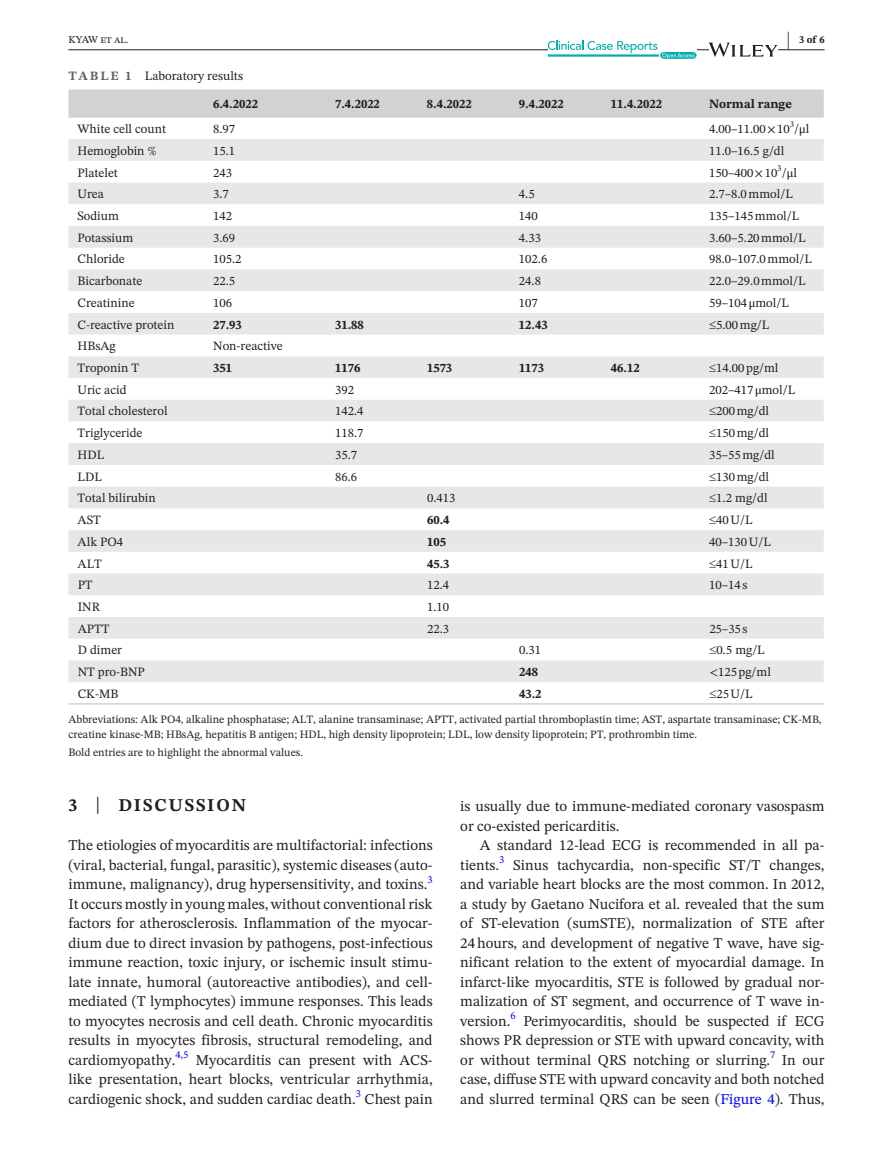
<style>
.page{position:relative;width:893px;height:1174px;background:#fff}
.page>*{position:absolute;margin:0;border:0;box-sizing:border-box;transform-origin:0 0}
.t1{font:700 21px "STIX Two Text";color:#231f20;scale:.42 1}
.t2{font:700 18px "STIX Two Text";letter-spacing:.1em;color:#231f20}
.t3{font:15px/19.5px "STIX Two Text";color:#231f20;text-align:justify}
.t4{font:12.75px "STIX Two Text";color:#231f20}
.t5{font:700 12.75px "STIX Two Text";color:#231f20}
.t6{font:11.25px/15.8px "STIX Two Text";color:#231f20}
.t7{font:10.5px "STIX Two Text";color:#231f20}
.t8{font:10.5px "STIX Two Text";color:#00f}
.t9{font:700 10.5px "STIX Two Text";color:#231f20}
.t10{font:8.85px "STIX Two Text";color:#231f20}
.s1{font-weight:700;color:#636366}
.s2{font-family:"STIX"}
.s3{font-weight:400;font-size:23.7px}
.s4{color:#00f}
</style>
<div class="page">
<hr style="left:68px;top:49px;width:756px;height:1px;background:#231f20">
<svg style="left:548px;top:41px;width:148px;height:18px"></svg>
<svg style="left:709px;top:43px;width:68px;height:14px"></svg>
<div style="left:68px;top:90px;width:756px;height:28px;background:#d1d2d4"></div>
<svg style="left:68px;top:139px;width:756px;height:543px;fill:#eaebec"></svg>
<hr style="left:68px;top:703px;width:136px;height:1px;background:#d1d2d4">
<hr style="left:204px;top:703px;width:122px;height:1px;background:#d1d2d4">
<hr style="left:326px;top:703px;width:92px;height:1px;background:#d1d2d4">
<hr style="left:418px;top:703px;width:92px;height:1px;background:#d1d2d4">
<hr style="left:510px;top:703px;width:92px;height:1px;background:#d1d2d4">
<hr style="left:602px;top:703px;width:98px;height:1px;background:#d1d2d4">
<hr style="left:700px;top:703px;width:124px;height:1px;background:#d1d2d4">
<h1 class="t1" style="left:787px;top:24px;width:8px">|</h1>
<p class="t7" style="left:68px;top:32px;width:62px">KYAW et al.</p>
<p class="t9" style="left:799px;top:32px;width:27px">3 of 6</p>
<p class="t4" style="left:68px;top:66px;width:176px"><span class="s1">TABLE 1</span> Laboratory results</p>
<p class="t5" style="left:213px;top:95px;width:46px">6.4.2022</p>
<p class="t5" style="left:335px;top:95px;width:46px">7.4.2022</p>
<p class="t5" style="left:427px;top:95px;width:46px">8.4.2022</p>
<p class="t5" style="left:519px;top:95px;width:46px">9.4.2022</p>
<p class="t5" style="left:611px;top:95px;width:53px">11.4.2022</p>
<p class="t5" style="left:709px;top:95px;width:84px">Normal range</p>
<p class="t4" style="left:77px;top:120px;width:90px">White cell count</p>
<p class="t4" style="left:213px;top:120px;width:24px">8.97</p>
<p class="t4" style="left:709px;top:120px;width:102px">4.00–11.00<span class="s2">×</span>10 /<span class="s2">μ</span>l</p>
<p class="t10" style="left:790px;top:118px;width:6px">3</p>
<p class="t4" style="left:77px;top:141px;width:81px">Hemoglobin %</p>
<p class="t4" style="left:213px;top:141px;width:24px">15.1</p>
<p class="t4" style="left:709px;top:141px;width:77px">11.0–16.5 g/dl</p>
<p class="t4" style="left:77px;top:163px;width:42px">Platelet</p>
<p class="t4" style="left:213px;top:163px;width:20px">243</p>
<p class="t4" style="left:709px;top:163px;width:89px">150–400<span class="s2">×</span>10<sup>3</sup>/<span class="s2">μ</span>l</p>
<p class="t4" style="left:77px;top:185px;width:28px">Urea</p>
<p class="t4" style="left:213px;top:185px;width:17px">3.7</p>
<p class="t4" style="left:519px;top:185px;width:17px">4.5</p>
<p class="t4" style="left:709px;top:185px;width:85px">2.7–8.0mmol/L</p>
<p class="t4" style="left:77px;top:207px;width:43px">Sodium</p>
<p class="t4" style="left:213px;top:207px;width:20px">142</p>
<p class="t4" style="left:519px;top:207px;width:20px">140</p>
<p class="t4" style="left:709px;top:207px;width:92px">135–145mmol/L</p>
<p class="t4" style="left:77px;top:228px;width:57px">Potassium</p>
<p class="t4" style="left:213px;top:228px;width:24px">3.69</p>
<p class="t4" style="left:519px;top:228px;width:24px">4.33</p>
<p class="t4" style="left:709px;top:228px;width:98px">3.60–5.20mmol/L</p>
<p class="t4" style="left:77px;top:250px;width:49px">Chloride</p>
<p class="t4" style="left:213px;top:250px;width:30px">105.2</p>
<p class="t4" style="left:519px;top:250px;width:30px">102.6</p>
<p class="t4" style="left:709px;top:250px;width:104px">98.0–107.0mmol/L</p>
<p class="t4" style="left:78px;top:272px;width:66px">Bicarbonate</p>
<p class="t4" style="left:213px;top:272px;width:24px">22.5</p>
<p class="t4" style="left:519px;top:272px;width:24px">24.8</p>
<p class="t4" style="left:709px;top:272px;width:98px">22.0–29.0mmol/L</p>
<p class="t4" style="left:78px;top:293px;width:59px">Creatinine</p>
<p class="t4" style="left:213px;top:293px;width:20px">106</p>
<p class="t4" style="left:519px;top:293px;width:20px">107</p>
<p class="t4" style="left:709px;top:293px;width:81px">59–104<span class="s2">μ</span>mol/L</p>
<p class="t4" style="left:78px;top:315px;width:98px">C-reactive protein</p>
<p class="t5" style="left:213px;top:315px;width:30px">27.93</p>
<p class="t5" style="left:335px;top:315px;width:30px">31.88</p>
<p class="t5" style="left:519px;top:315px;width:30px">12.43</p>
<p class="t4" style="left:709px;top:315px;width:62px">≤5.00mg/L</p>
<p class="t4" style="left:78px;top:337px;width:40px">HBsAg</p>
<p class="t4" style="left:213px;top:337px;width:71px">Non-reactive</p>
<p class="t4" style="left:78px;top:359px;width:63px">Troponin T</p>
<p class="t5" style="left:213px;top:359px;width:20px">351</p>
<p class="t5" style="left:335px;top:359px;width:27px">1176</p>
<p class="t5" style="left:427px;top:359px;width:27px">1573</p>
<p class="t5" style="left:519px;top:359px;width:27px">1173</p>
<p class="t5" style="left:611px;top:359px;width:30px">46.12</p>
<p class="t4" style="left:709px;top:359px;width:71px">≤14.00pg/ml</p>
<p class="t4" style="left:78px;top:380px;width:51px">Uric acid</p>
<p class="t4" style="left:335px;top:380px;width:20px">392</p>
<p class="t4" style="left:709px;top:380px;width:87px">202–417<span class="s2">μ</span>mol/L</p>
<p class="t4" style="left:78px;top:402px;width:92px">Total cholesterol</p>
<p class="t4" style="left:335px;top:402px;width:30px">142.4</p>
<p class="t4" style="left:709px;top:402px;width:61px">≤200mg/dl</p>
<p class="t4" style="left:78px;top:424px;width:66px">Triglyceride</p>
<p class="t4" style="left:335px;top:424px;width:30px">118.7</p>
<p class="t4" style="left:709px;top:424px;width:61px">≤150mg/dl</p>
<p class="t4" style="left:78px;top:445px;width:28px">HDL</p>
<p class="t4" style="left:335px;top:445px;width:24px">35.7</p>
<p class="t4" style="left:709px;top:445px;width:67px">35–55mg/dl</p>
<p class="t4" style="left:78px;top:467px;width:26px">LDL</p>
<p class="t4" style="left:335px;top:467px;width:24px">86.6</p>
<p class="t4" style="left:709px;top:467px;width:61px">≤130mg/dl</p>
<p class="t4" style="left:78px;top:489px;width:80px">Total bilirubin</p>
<p class="t4" style="left:427px;top:489px;width:30px">0.413</p>
<p class="t4" style="left:709px;top:489px;width:60px">≤1.2 mg/dl</p>
<p class="t4" style="left:78px;top:511px;width:25px">AST</p>
<p class="t5" style="left:427px;top:511px;width:24px">60.4</p>
<p class="t4" style="left:709px;top:511px;width:45px">≤40U/L</p>
<p class="t4" style="left:78px;top:532px;width:47px">Alk PO4</p>
<p class="t5" style="left:427px;top:532px;width:20px">105</p>
<p class="t4" style="left:709px;top:532px;width:63px">40–130U/L</p>
<p class="t4" style="left:78px;top:554px;width:26px">ALT</p>
<p class="t5" style="left:427px;top:554px;width:24px">45.3</p>
<p class="t4" style="left:709px;top:554px;width:45px">≤41U/L</p>
<p class="t4" style="left:78px;top:576px;width:16px">PT</p>
<p class="t4" style="left:427px;top:576px;width:24px">12.4</p>
<p class="t4" style="left:709px;top:576px;width:40px">10–14 s</p>
<p class="t4" style="left:78px;top:597px;width:24px">INR</p>
<p class="t4" style="left:427px;top:597px;width:24px">1.10</p>
<p class="t4" style="left:78px;top:619px;width:33px">APTT</p>
<p class="t4" style="left:427px;top:619px;width:24px">22.3</p>
<p class="t4" style="left:709px;top:619px;width:40px">25–35 s</p>
<p class="t4" style="left:78px;top:641px;width:46px">D dimer</p>
<p class="t4" style="left:519px;top:641px;width:24px">0.31</p>
<p class="t4" style="left:709px;top:641px;width:57px">≤0.5 mg/L</p>
<p class="t4" style="left:78px;top:663px;width:69px">NT pro-BNP</p>
<p class="t5" style="left:519px;top:663px;width:20px">248</p>
<p class="t4" style="left:709px;top:663px;width:63px"><span class="s2">&lt;</span>125pg/ml</p>
<p class="t4" style="left:78px;top:684px;width:42px">CK-MB</p>
<p class="t5" style="left:519px;top:684px;width:24px">43.2</p>
<p class="t4" style="left:709px;top:684px;width:45px">≤25U/L</p>
<p class="t6" style="left:68px;top:711px;width:755px">Abbreviations: Alk PO4, alkaline phosphatase; ALT, alanine transaminase; APTT, activated partial thromboplastin time; AST, aspartate transaminase; CK-MB, creatine kinase-MB; HBsAg, hepatitis B antigen; HDL, high density lipoprotein; LDL, low density lipoprotein; PT, prothrombin time.</p>
<p class="t6" style="left:68px;top:744px;width:236px">Bold entries are to highlight the abnormal values.</p>
<p class="t2" style="left:68px;top:792px;width:179px">3 <span class="s3">|</span> DISCUSSION</p>
<p class="t3" style="left:68px;top:835px;width:366px">The etiologies of myocarditis are multifactorial: infections (viral, bacterial, fungal, parasitic), systemic diseases (auto&shy;immune, malignancy), drug hypersensitivity, and toxins.</p>
<p class="t8" style="left:427px;top:871px;width:7px">3</p>
<p class="t3" style="left:68px;top:894px;width:366px">It occurs mostly in young males, without conventional risk factors for atherosclerosis. Inflammation of the myocar&shy;dium due to direct invasion by pathogens, post-infectious immune reaction, toxic injury, or ischemic insult stimu&shy;late innate, humoral (autoreactive antibodies), and cell&shy;mediated (T lymphocytes) immune responses. This leads to myocytes necrosis and cell death. Chronic myocarditis results in myocytes fibrosis, structural remodeling, and cardiomyopathy.</p>
<p class="t8" style="left:175px;top:1047px;width:14px">4,5</p>
<p class="t3" style="left:68px;top:1050px;width:366px;text-indent:127px">Myocarditis can present with ACS&shy;like presentation, heart blocks, ventricular arrhythmia, cardiogenic shock, and sudden cardiac death.</p>
<p class="t8" style="left:356px;top:1086px;width:7px">3</p>
<p class="t3" style="left:365px;top:1089px;width:70px">Chest pain</p>
<p class="t3" style="left:460px;top:796px;width:366px">is usually due to immune-mediated coronary vasospasm or co-existed pericarditis.</p>
<p class="t3" style="left:460px;top:835px;width:366px;text-indent:20px">A standard 12-lead ECG is recommended in all pa&shy;tients.<sup>3</sup></p>
<p class="t3" style="left:460px;top:855px;width:366px;text-indent:53px">Sinus tachycardia, non-specific ST/T changes, and variable heart blocks are the most common. In 2012, a study by Gaetano Nucifora et al. revealed that the sum of ST-elevation (sumSTE), normalization of STE after 24hours, and development of negative T wave, have sig&shy;nificant relation to the extent of myocardial damage. In infarct-like myocarditis, STE is followed by gradual nor&shy;malization of ST segment, and occurrence of T wave in&shy;version.</p>
<p class="t8" style="left:510px;top:1008px;width:7px">6</p>
<p class="t3" style="left:460px;top:1011px;width:366px;text-indent:63px">Perimyocarditis, should be suspected if ECG shows PR depression or STE with upward concavity, with or without terminal QRS notching or slurring.</p>
<p class="t8" style="left:770px;top:1047px;width:7px">7</p>
<p class="t3" style="left:460px;top:1050px;width:366px;text-indent:322px">In our case, diffuse STE with upward concavity and both notched and slurred terminal QRS can be seen (<span class="s4">Figure 4</span>). Thus,</p>
</div>
